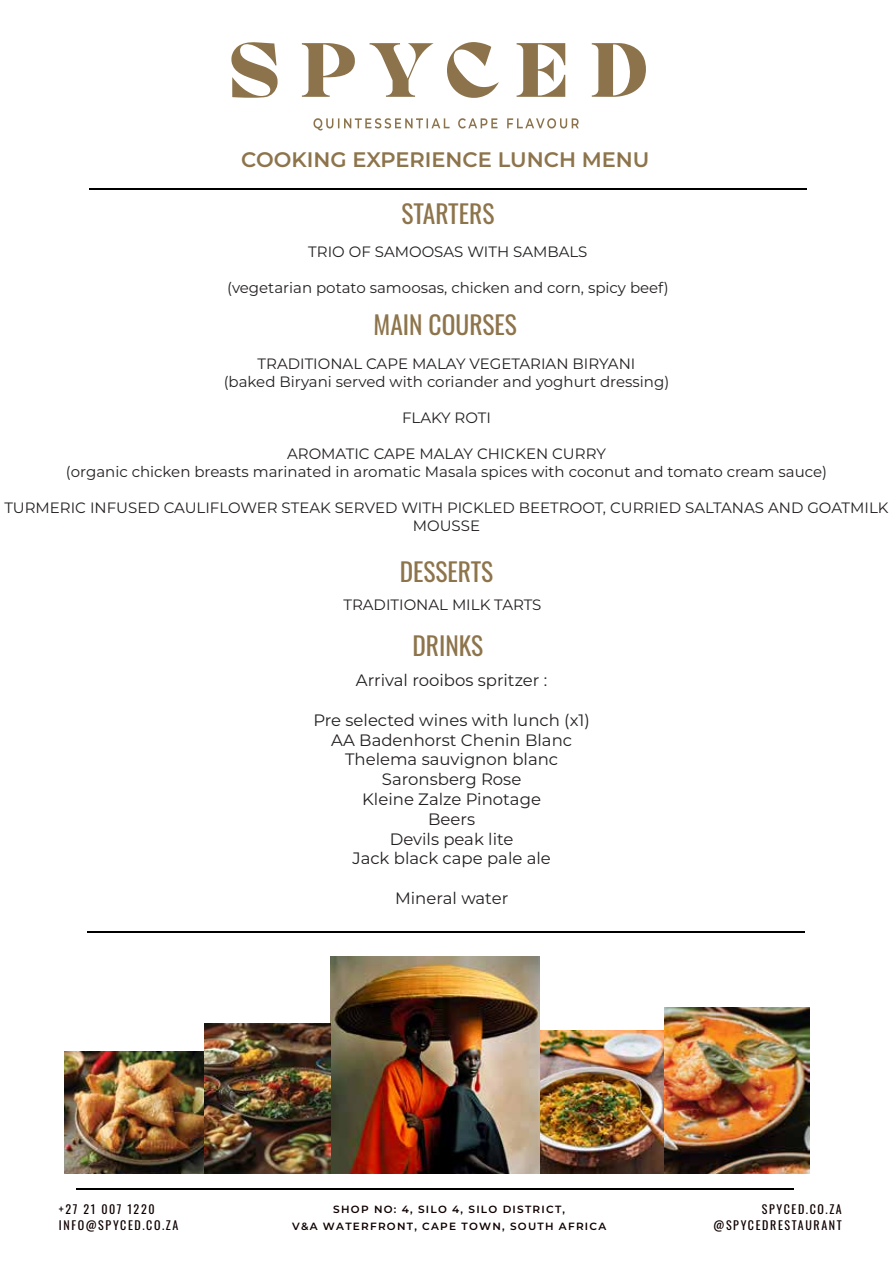
<style>
.page{position:relative;width:893px;height:1263px;background:#fff}
.page>*{position:absolute;margin:0;border:0;box-sizing:border-box;transform-origin:0 0}
.t1{font:25.5px "Oswald";color:#8d744b}
.t2{font:600 21px "Montserrat";color:#8d744b}
.t3{font:16.5px/19.8px "Montserrat";color:#231f20;text-align:center}
.t4{font:15px/18px "Montserrat";color:#231f20;text-align:center}
.t5{font:12px/16.5px "Oswald";letter-spacing:.135em;color:#0f0100}
.t6{font:600 10.5px/16.5px "Montserrat";letter-spacing:.12em;color:#0f0100;text-align:center}
</style>
<div class="page">
<hr style="left:76px;top:1188px;width:718px;height:1px;background:#000">
<hr style="left:88px;top:931px;width:717px;height:1px;background:#000">
<svg style="left:231px;top:42px;width:47px;height:56px"></svg>
<svg style="left:302px;top:43px;width:53px;height:54px"></svg>
<svg style="left:370px;top:43px;width:64px;height:54px"></svg>
<svg style="left:447px;top:42px;width:52px;height:56px"></svg>
<svg style="left:517px;top:43px;width:48px;height:54px"></svg>
<svg style="left:592px;top:43px;width:54px;height:54px"></svg>
<svg style="left:313px;top:118px;width:266px;height:13px"></svg>
<hr style="left:89px;top:188px;width:718px;height:1px;background:#000">
<img style="left:64px;top:1052px;width:140px;height:122px">
<img style="left:540px;top:1031px;width:124px;height:143px">
<img style="left:664px;top:1008px;width:146px;height:166px">
<img style="left:331px;top:957px;width:208px;height:217px">
<img style="left:204px;top:1024px;width:127px;height:150px">
<h2 class="t2" style="left:241px;top:145px;width:410px">COOKING EXPERIENCE LUNCH MENU</h2>
<h1 class="t1" style="left:401px;top:191px;width:95px">STARTERS</h1>
<p class="t4" style="left:308px;top:242px;width:281px">TRIO OF SAMOOSAS WITH SAMBALS</p>
<p class="t4" style="left:227px;top:278px;width:443px">(vegetarian potato samoosas, chicken and corn, spicy beef)</p>
<h1 class="t1" style="left:374px;top:301px;width:145px">MAIN COURSES</h1>
<p class="t4" style="left:224px;top:354px;width:447px">TRADITIONAL CAPE MALAY VEGETARIAN BIRYANI<br>(baked Biryani served with coriander and yoghurt dressing)</p>
<p class="t4" style="left:402px;top:408px;width:90px">FLAKY ROTI</p>
<p class="t4" style="left:66px;top:444px;width:763px">AROMATIC CAPE MALAY CHICKEN CURRY<br>(organic chicken breasts marinated in aromatic Masala spices with coconut and tomato cream sauce)</p>
<p class="t4" style="left:4px;top:498px;width:886px">TURMERIC INFUSED CAULIFLOWER STEAK SERVED WITH PICKLED BEETROOT, CURRIED SALTANAS AND GOATMILK<br>MOUSSE</p>
<h1 class="t1" style="left:400px;top:548px;width:95px">DESSERTS</h1>
<p class="t4" style="left:343px;top:595px;width:200px">TRADITIONAL MILK TARTS</p>
<h1 class="t1" style="left:412px;top:622px;width:72px">DRINKS</h1>
<p class="t3" style="left:356px;top:670px;width:193px">Arrival rooibos spritzer :</p>
<p class="t3" style="left:313px;top:709px;width:278px">Pre selected wines with lunch (x1)<br>AA Badenhorst Chenin Blanc<br>Thelema sauvignon blanc<br>Saronsberg Rose<br>Kleine Zalze Pinotage<br>Beers<br>Devils peak lite<br>Jack black cape pale ale</p>
<p class="t3" style="left:395px;top:888px;width:115px">Mineral water</p>
<p class="t5" style="left:59px;top:1199px;width:121px">+27 21 007 1220<br>INFO@SPYCED.CO.ZA</p>
<p class="t5" style="left:713px;top:1199px;width:130px;text-align:right">SPYCED.CO.ZA @SPYCEDRESTAURANT</p>
<p class="t6" style="left:292px;top:1201px;width:316px">SHOP NO: 4, SILO 4, SILO DISTRICT,<br>V&amp;A WATERFRONT, CAPE TOWN, SOUTH AFRICA</p>
</div>
